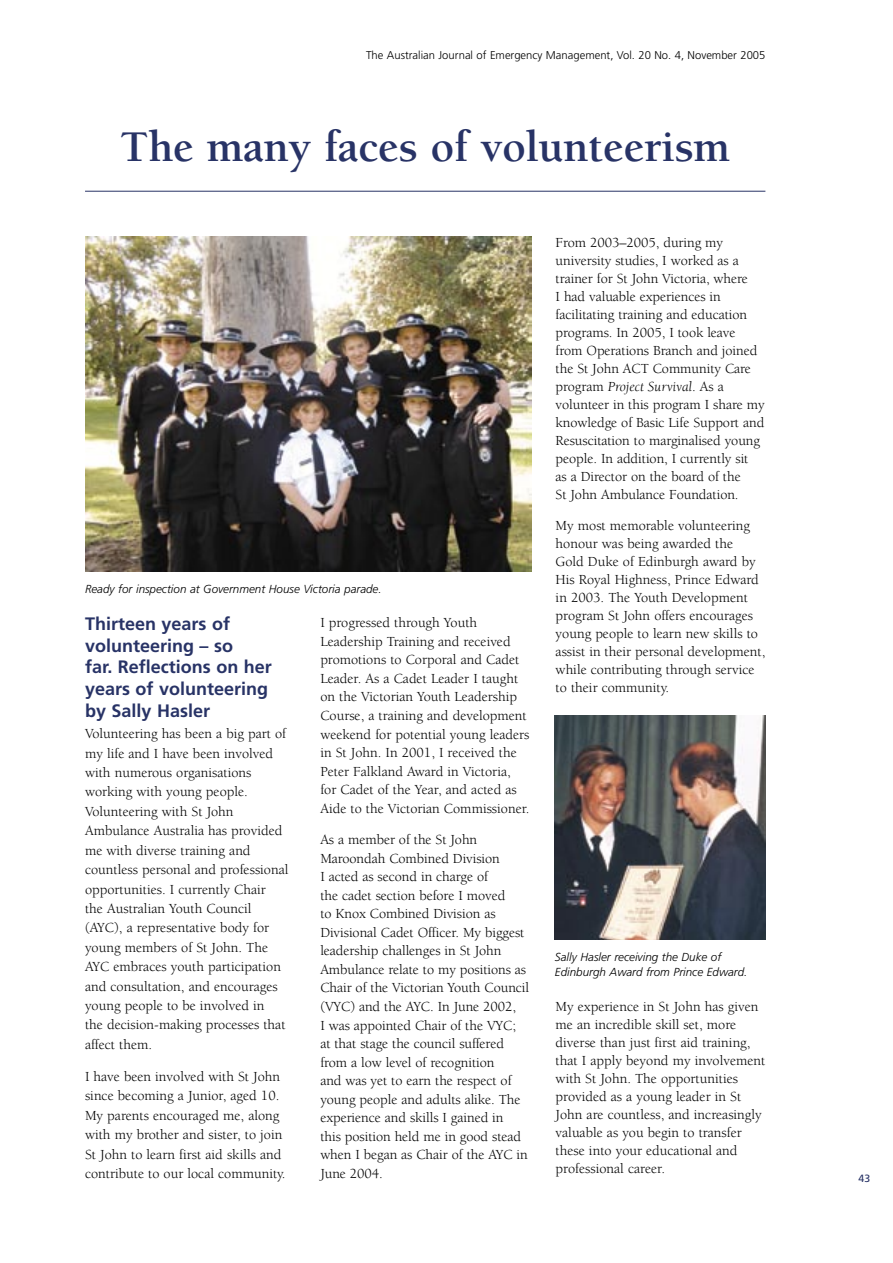
<style>
.page{position:relative;width:893px;height:1263px;background:#fff}
.page>*{position:absolute;margin:0;border:0;box-sizing:border-box;transform-origin:0 0}
.heading_1__general{font:700 45px "Berkeley";letter-spacing:-.005em;color:#283366}
.t1{font:700 18px/21.6px "Frutiger";color:#283366}
.body{font:14.25px/18px "Berkeley";color:#000}
.Body_no{font:14.25px/19.4px "Berkeley";color:#000}
.captions{font:italic 300 11.7px/15px "Frutiger";color:#000}
.t2{font:300 11.25px "Frutiger";color:#000}
.t3{font:10.5px "Frutiger";color:#283366}
.s1{font-style:italic}
</style>
<div class="page">
<hr style="left:85px;top:191px;width:680px;height:1px;background:#283366">
<img style="left:555px;top:716px;width:210px;height:223px">
<img style="left:85px;top:236px;width:446px;height:335px">
<p class="t2" style="left:366px;top:49px;width:401px">The Australian Journal of Emergency Management, Vol. 20 No. 4, November 2005</p>
<p class="heading_1__general" style="left:120px;top:123px;width:612px">The many faces of volunteerism</p>
<p class="captions" style="left:85px;top:582px;width:298px">Ready for inspection at Government House Victoria parade.</p>
<p class="t1" style="left:85px;top:613px;width:188px">Thirteen years of volunteering – so<br>far. Reflections on her years of volunteering by Sally Hasler</p>
<p class="Body_no" style="left:85px;top:724px;width:205px">Volunteering has been a big part of my life and I have been involved with numerous organisations working with young people.<br>Volunteering with St John<br>Ambulance Australia has provided me with diverse training and countless personal and professional opportunities. I currently Chair<br>the Australian Youth Council (AYC), a representative body for young members of St John. The<br>AYC embraces youth participation and consultation, and encourages young people to be involved in<br>the decision-making processes that affect them.</p>
<p class="body" style="left:85px;top:1067px;width:202px;line-height:19.4px">I have been involved with St John since becoming a Junior, aged 10.<br>My parents encouraged me, along with my brother and sister, to join St John to learn first aid skills and contribute to our local community.</p>
<p class="body" style="left:320px;top:614px;width:211px;line-height:18.6px">I progressed through Youth Leadership Training and received promotions to Corporal and Cadet Leader. As a Cadet Leader I taught on the Victorian Youth Leadership Course, a training and development weekend for potential young leaders in St John. In 2001, I received the Peter Falkland Award in Victoria, for Cadet of the Year, and acted as Aide to the Victorian Commissioner.</p>
<p class="body" style="left:320px;top:830px;width:210px;line-height:18.6px">As a member of the St John<br>Maroondah Combined Division<br>I acted as second in charge of<br>the cadet section before I moved<br>to Knox Combined Division as<br>Divisional Cadet Officer. My biggest leadership challenges in St John<br>Ambulance relate to my positions as<br>Chair of the Victorian Youth Council (VYC) and the AYC. In June 2002,<br>I was appointed Chair of the VYC; at that stage the council suffered from a low level of recognition<br>and was yet to earn the respect of young people and adults alike. The experience and skills I gained in<br>this position held me in good stead when I began as Chair of the AYC in<br>June 2004.</p>
<p class="body" style="left:556px;top:234px;width:211px">From 2003–2005, during my university studies, I worked as a trainer for St John Victoria, where<br>I had valuable experiences in facilitating training and education programs. In 2005, I took leave from Operations Branch and joined the St John ACT Community Care program <span class="s1">Project Survival</span>. As a volunteer in this program I share my knowledge of Basic Life Support and<br>Resuscitation to marginalised young people. In addition, I currently sit<br>as a Director on the board of the<br>St John Ambulance Foundation.</p>
<p class="body" style="left:556px;top:517px;width:211px">My most memorable volunteering honour was being awarded the<br>Gold Duke of Edinburgh award by<br>His Royal Highness, Prince Edward in 2003. The Youth Development program St John offers encourages young people to learn new skills to assist in their personal development, while contributing through service to their community.</p>
<p class="captions" style="left:555px;top:949px;width:194px">Sally Hasler receiving the Duke of<br>Edinburgh Award from Prince Edward.</p>
<p class="body" style="left:556px;top:997px;width:211px">My experience in St John has given me an incredible skill set, more diverse than just first aid training, that I apply beyond my involvement with St John. The opportunities provided as a young leader in St<br>John are countless, and increasingly valuable as you begin to transfer these into your educational and professional career.</p>
<p class="t3" style="left:858px;top:1172px;width:13px">43</p>
</div>
